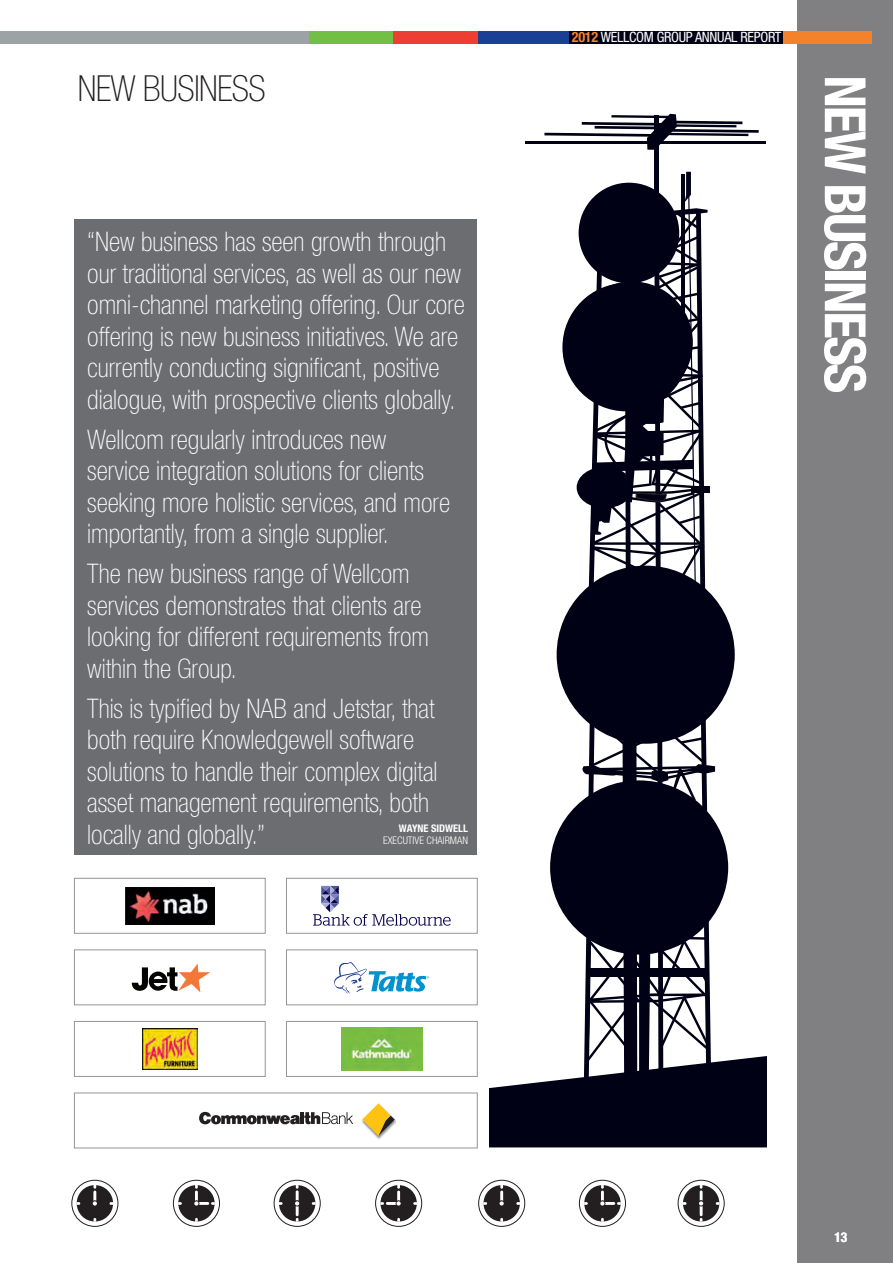
<style>
.page{position:relative;width:893px;height:1263px;background:#fff}
.page>*{position:absolute;margin:0;border:0;box-sizing:border-box;transform-origin:0 0}
.t1{font:700 condensed 57px "Helvetica Neue LT Std";letter-spacing:-.04em;color:#fff}
.t2{font:100 condensed 36px "Helvetica Neue LT Std";letter-spacing:-.02em;color:#231f20}
.t3{font:100 condensed 27px/31.5px "Helvetica Neue LT Std";color:#fff}
.t4{font:condensed 14.25px "Helvetica Neue LT Std";letter-spacing:-.02em;color:#fff}
.t5{font:700 condensed 13.5px "Helvetica Neue LT Std";color:#fff}
.t6{font:300 condensed 10.5px "Helvetica Neue LT Std";color:#fff}
.t7{font:700 condensed 10.5px "Helvetica Neue LT Std";color:#fff}
.s1{font-weight:700;color:#f4822b}
</style>
<div class="page">
<div style="left:797px;top:0;width:96px;height:1263px;background:#808083"></div>
<div style="left:77px;top:1185px;width:36px;height:36px;background:#231f20;border-radius:50%"></div>
<div style="left:72px;top:1180px;width:46px;height:46px;border:1px solid #231f20;border-radius:50%"></div>
<svg style="left:109px;top:1202px;width:4px;height:3px"></svg>
<svg style="left:93px;top:1185px;width:4px;height:20px"></svg>
<div style="left:483px;top:1185px;width:37px;height:36px;background:#231f20;border-radius:50%"></div>
<div style="left:478px;top:1180px;width:47px;height:46px;border:1px solid #231f20;border-radius:50%"></div>
<svg style="left:483px;top:1202px;width:4px;height:3px"></svg>
<svg style="left:516px;top:1202px;width:4px;height:3px"></svg>
<svg style="left:500px;top:1185px;width:4px;height:20px"></svg>
<div style="left:178px;top:1185px;width:37px;height:36px;background:#231f20;border-radius:50%"></div>
<div style="left:173px;top:1180px;width:47px;height:46px;border:1px solid #231f20;border-radius:50%"></div>
<svg style="left:178px;top:1202px;width:4px;height:3px"></svg>
<svg style="left:194px;top:1185px;width:21px;height:20px"></svg>
<div style="left:584px;top:1185px;width:37px;height:36px;background:#231f20;border-radius:50%"></div>
<div style="left:579px;top:1180px;width:47px;height:46px;border:1px solid #231f20;border-radius:50%"></div>
<svg style="left:584px;top:1202px;width:4px;height:3px"></svg>
<svg style="left:600px;top:1185px;width:21px;height:20px"></svg>
<div style="left:279px;top:1185px;width:36px;height:36px;background:#231f20;border-radius:50%"></div>
<div style="left:274px;top:1180px;width:46px;height:46px;border:1px solid #231f20;border-radius:50%"></div>
<svg style="left:279px;top:1202px;width:4px;height:3px"></svg>
<svg style="left:295px;top:1185px;width:4px;height:36px"></svg>
<div style="left:683px;top:1185px;width:36px;height:36px;background:#231f20;border-radius:50%"></div>
<div style="left:678px;top:1180px;width:46px;height:46px;border:1px solid #231f20;border-radius:50%"></div>
<svg style="left:699px;top:1185px;width:4px;height:36px"></svg>
<div style="left:380px;top:1185px;width:37px;height:36px;background:#231f20;border-radius:50%"></div>
<div style="left:375px;top:1180px;width:47px;height:46px;border:1px solid #231f20;border-radius:50%"></div>
<svg style="left:413px;top:1202px;width:4px;height:3px"></svg>
<svg style="left:380px;top:1185px;width:21px;height:20px"></svg>
<div style="left:569px;top:31px;width:215px;height:13px;background:#010116"></div>
<div style="left:477px;top:31px;width:92px;height:13px;background:#1b3f94"></div>
<div style="left:393px;top:31px;width:84px;height:13px;background:#ee3e34"></div>
<div style="left:308px;top:31px;width:85px;height:13px;background:#71bf44"></div>
<div style="left:0;top:31px;width:308px;height:13px;background:#9da2a5"></div>
<div style="left:784px;top:31px;width:88px;height:13px;background:#f4822b"></div>
<div style="left:579px;top:183px;width:100px;height:100px;background:#010116;border-radius:50%"></div>
<div style="left:557px;top:566px;width:178px;height:178px;background:#010116;border-radius:50%"></div>
<div style="left:550px;top:780px;width:178px;height:174px;background:#010116;border-radius:50%"></div>
<div style="left:654px;top:115px;width:5px;height:82px;background:#010116"></div>
<hr style="left:526px;top:142px;width:240px;height:2px;background:#010116">
<svg style="left:544px;top:114px;width:215px;height:36px"></svg>
<div style="left:577px;top:467px;width:56px;height:41px;background:#010116;border-radius:50%"></div>
<div style="left:562px;top:283px;width:128px;height:128px;background:#010116;border-radius:50%"></div>
<div style="left:691px;top:487px;width:19px;height:6px;background:#010116"></div>
<svg style="left:589px;top:172px;width:119px;height:419px"></svg>
<svg style="left:581px;top:716px;width:134px;height:106px"></svg>
<svg style="left:490px;top:907px;width:276px;height:240px"></svg>
<div style="left:74px;top:219px;width:403px;height:636px;background:#6c6d70"></div>
<div style="left:74px;top:950px;width:191px;height:55px;border:1px solid #939598"></div>
<svg style="left:132px;top:963px;width:78px;height:29px"></svg>
<div style="left:286px;top:950px;width:191px;height:55px;border:1px solid #939598"></div>
<svg style="left:334px;top:962px;width:95px;height:32px"></svg>
<div style="left:286px;top:878px;width:191px;height:55px;border:1px solid #939598"></div>
<svg style="left:313px;top:886px;width:138px;height:40px"></svg>
<div style="left:74px;top:878px;width:191px;height:55px;border:1px solid #939598"></div>
<img style="left:125px;top:887px;width:89px;height:37px">
<div style="left:286px;top:1021px;width:191px;height:55px;border:1px solid #939598"></div>
<img style="left:341px;top:1028px;width:82px;height:42px">
<div style="left:74px;top:1021px;width:191px;height:55px;border:1px solid #939598"></div>
<img style="left:142px;top:1028px;width:55px;height:41px">
<div style="left:74px;top:1093px;width:403px;height:55px;border:1px solid #939598"></div>
<img style="left:353px;top:1119px;width:43px;height:20px">
<svg style="left:362px;top:1103px;width:33px;height:33px"></svg>
<svg style="left:199px;top:1112px;width:154px;height:12px"></svg>
<h2 class="t2" style="left:78px;top:75px;width:189px">NEW BUSINESS</h2>
<p class="t3" style="left:87px;top:228px;width:379px">“New business has seen growth through our traditional services, as well as our new omni-channel marketing offering. Our core offering is new business initiatives. We are currently conducting significant, positive dialogue, with prospective clients globally.</p>
<p class="t3" style="left:87px;top:426px;width:364px">Wellcom regularly introduces new service integration solutions for clients seeking more holistic services, and more importantly, from a single supplier.</p>
<p class="t3" style="left:87px;top:561px;width:343px">The new business range of Wellcom services demonstrates that clients are looking for different requirements from within the Group.</p>
<p class="t3" style="left:87px;top:695px;width:352px">This is typified by NAB and Jetstar, that both require Knowledgewell software solutions to handle their complex digital asset management requirements, both locally and globally.”</p>
<p class="t7" style="left:399px;top:824px;width:71px">WAYNE SIDWELL</p>
<p class="t6" style="left:383px;top:836px;width:86px">EXECUTIVE CHAIRMAN</p>
<p class="t4" style="left:572px;top:32px;width:211px"><span class="s1">2012</span> WELLCOM GROUP ANNUAL REPORT</p>
<h1 class="t1" style="left:866px;top:75px;width:320px;rotate:90deg">NEW BUSINESS</h1>
<p class="t5" style="left:834px;top:1232px;width:14px">13</p>
</div>
